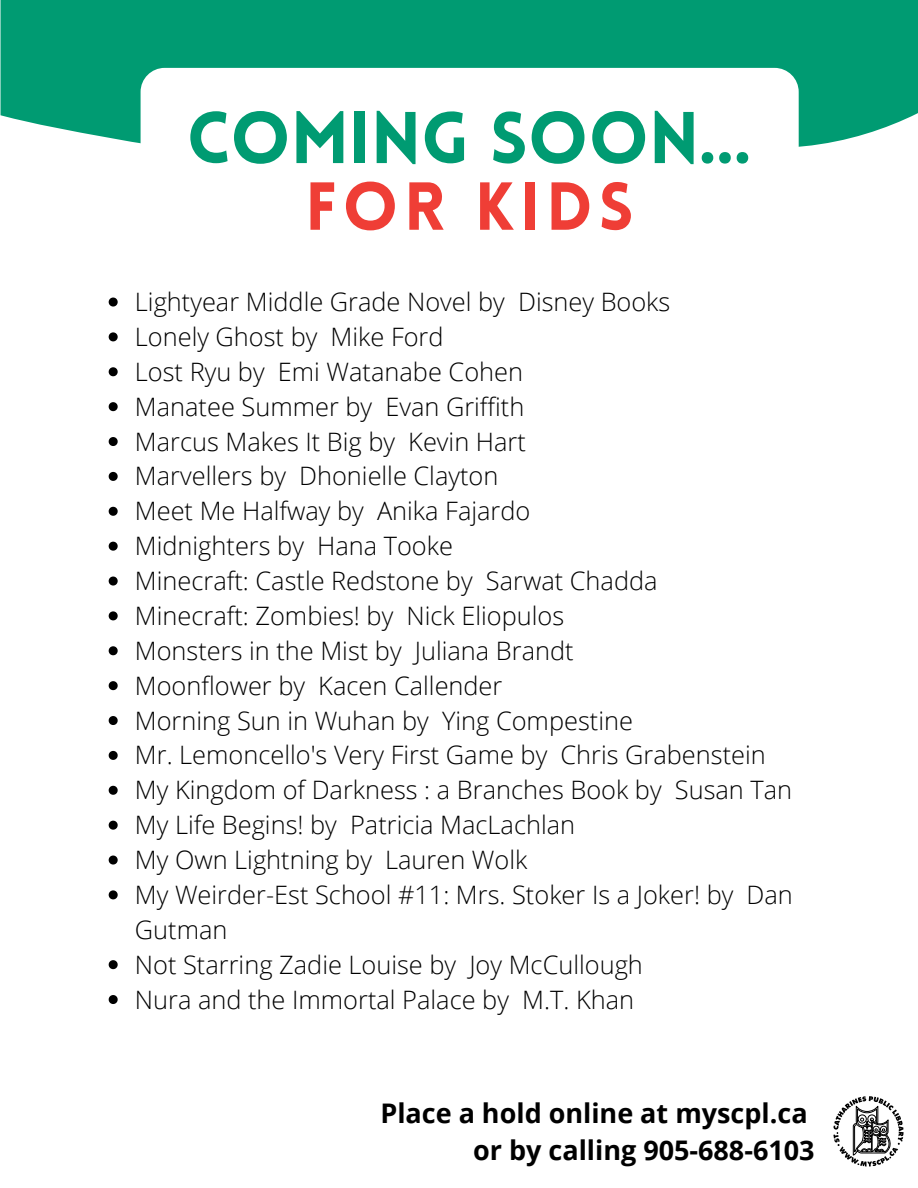
<style>
.page{position:relative;width:918px;height:1188px;background:#fff}
.page>*{position:absolute;margin:0;border:0;box-sizing:border-box;transform-origin:0 0}
.t1{font:900 71.55px "Lovelo";color:#009b72}
.t2{font:900 66.3px "Lovelo";letter-spacing:.085em;color:#ef3e36}
.t3{font:700 27px/37.2px "Open Sans";color:#000;text-align:right}
.t4{font:300 25.35px/34.8px "Open Sans";color:#000}
</style>
<div class="page">
<div style="left:1px;top:0;width:917px;height:147px;background:#009b72"></div>
<div style="left:141px;top:68px;width:658px;height:238px;background:#fff;border-radius:24px"></div>
<svg style="left:833px;top:1096px;width:71px;height:71px"></svg>
<svg style="left:109px;top:298px;width:9px;height:9px"></svg>
<svg style="left:109px;top:332px;width:9px;height:9px"></svg>
<svg style="left:109px;top:367px;width:9px;height:9px"></svg>
<svg style="left:109px;top:402px;width:9px;height:9px"></svg>
<svg style="left:109px;top:437px;width:9px;height:9px"></svg>
<svg style="left:109px;top:472px;width:9px;height:9px"></svg>
<svg style="left:109px;top:507px;width:9px;height:9px"></svg>
<svg style="left:109px;top:542px;width:9px;height:9px"></svg>
<svg style="left:109px;top:577px;width:9px;height:9px"></svg>
<svg style="left:109px;top:611px;width:9px;height:9px"></svg>
<svg style="left:109px;top:646px;width:9px;height:9px"></svg>
<svg style="left:109px;top:681px;width:9px;height:9px"></svg>
<svg style="left:109px;top:716px;width:9px;height:9px"></svg>
<svg style="left:109px;top:751px;width:9px;height:9px"></svg>
<svg style="left:109px;top:786px;width:9px;height:9px"></svg>
<svg style="left:109px;top:821px;width:9px;height:9px"></svg>
<svg style="left:109px;top:856px;width:9px;height:9px"></svg>
<svg style="left:109px;top:890px;width:9px;height:9px"></svg>
<svg style="left:109px;top:960px;width:9px;height:9px"></svg>
<svg style="left:109px;top:995px;width:9px;height:9px"></svg>
<h1 class="t1" style="left:187px;top:109px;width:566px">COMING SOON...</h1>
<h2 class="t2" style="left:305px;top:180px;width:330px">FOR KIDS</h2>
<p class="t4" style="left:135px;top:284px;width:659px">Lightyear Middle Grade Novel by Disney Books<br>Lonely Ghost by Mike Ford<br>Lost Ryu by Emi Watanabe Cohen<br>Manatee Summer by Evan Griffith<br>Marcus Makes It Big by Kevin Hart<br>Marvellers by Dhonielle Clayton<br>Meet Me Halfway by Anika Fajardo<br>Midnighters by Hana Tooke<br>Minecraft: Castle Redstone by Sarwat Chadda<br>Minecraft: Zombies! by Nick Eliopulos<br>Monsters in the Mist by Juliana Brandt<br>Moonflower by Kacen Callender<br>Morning Sun in Wuhan by Ying Compestine<br>Mr. Lemoncello's Very First Game by Chris Grabenstein My Kingdom of Darkness : a Branches Book by Susan Tan My Life Begins! by Patricia MacLachlan<br>My Own Lightning by Lauren Wolk<br>My Weirder-Est School #11: Mrs. Stoker Is a Joker! by Dan Gutman<br>Not Starring Zadie Louise by Joy McCullough<br>Nura and the Immortal Palace by M.T. Khan</p>
<p class="t3" style="left:380px;top:1094px;width:436px">Place a hold online at myscpl.ca or by calling 905-688-6103</p>
</div>
